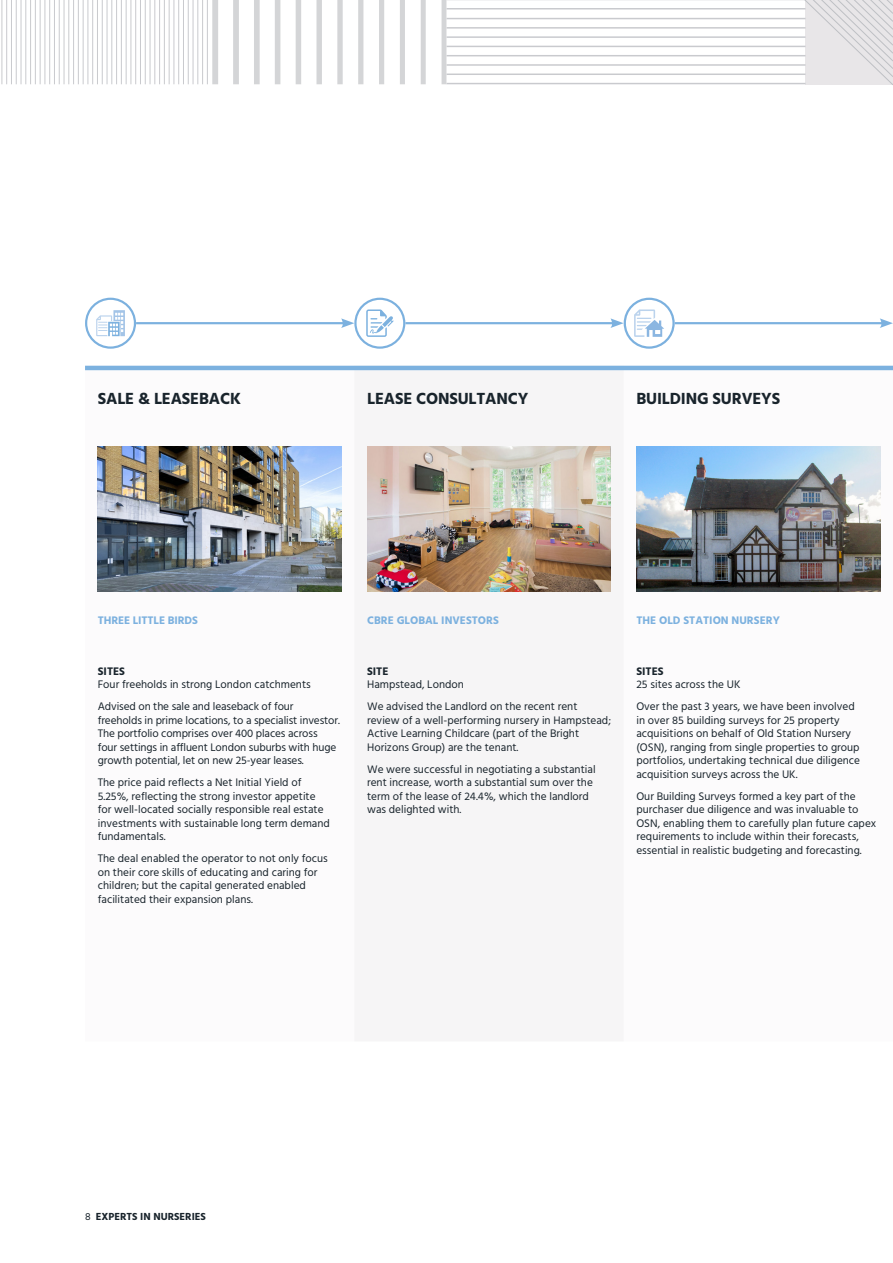
<style>
.page{position:relative;width:893px;height:1263px;background:#fff}
.page>*{position:absolute;margin:0;border:0;box-sizing:border-box;transform-origin:0 0}
.t1{font:700 16.5px "Hind";letter-spacing:-.01em;color:#19242c}
.t2{font:11.25px/13.5px "Hind";color:#19242c}
.t3{font:700 11.25px "Hind";color:#7cb1df}
.t4{font:700 11.25px "Hind";color:#19242c}
.t5{font:700 10.5px "Hind";color:#19242c}
.s1{font-weight:700}
.s2{font-weight:400}
</style>
<div class="page">
<svg style="left:803px;top:0;width:90px;height:85px;background:#e4e2e4"></svg>
<hr style="left:446px;top:18px;width:359px;height:1px;background:#c9cace">
<hr style="left:446px;top:27px;width:359px;height:2px;background:#c9cace">
<hr style="left:446px;top:36px;width:359px;height:2px;background:#c9cace">
<hr style="left:446px;top:46px;width:359px;height:1px;background:#c9cace">
<hr style="left:446px;top:55px;width:359px;height:1px;background:#c9cace">
<hr style="left:446px;top:64px;width:359px;height:2px;background:#c9cace">
<hr style="left:446px;top:74px;width:359px;height:1px;background:#c9cace">
<hr style="left:446px;top:83px;width:359px;height:1px;background:#c9cace">
<hr style="left:446px;top:0;width:359px;height:1px;background:#c9cace">
<hr style="left:446px;top:8px;width:359px;height:1px;background:#c9cace">
<hr style="left:442px;top:0;width:4px;height:84px;background:#d4d5d7">
<div style="left:421px;top:0;width:5px;height:84px;background:#d4d5d7"></div>
<div style="left:400px;top:0;width:5px;height:84px;background:#d4d5d7"></div>
<div style="left:379px;top:0;width:5px;height:84px;background:#d4d5d7"></div>
<div style="left:358px;top:0;width:5px;height:84px;background:#d4d5d7"></div>
<div style="left:337px;top:0;width:6px;height:84px;background:#d4d5d7"></div>
<div style="left:316px;top:0;width:6px;height:84px;background:#d4d5d7"></div>
<div style="left:296px;top:0;width:5px;height:84px;background:#d4d5d7"></div>
<div style="left:275px;top:0;width:5px;height:84px;background:#d4d5d7"></div>
<div style="left:254px;top:0;width:6px;height:84px;background:#d4d5d7"></div>
<div style="left:233px;top:0;width:6px;height:84px;background:#d4d5d7"></div>
<div style="left:212px;top:0;width:6px;height:84px;background:#d4d5d7"></div>
<hr style="left:0;top:0;width:1px;height:84px;background:#c9cace">
<hr style="left:2px;top:0;width:1px;height:84px;background:#c9cace">
<hr style="left:6px;top:0;width:1px;height:84px;background:#c9cace">
<hr style="left:11px;top:0;width:1px;height:84px;background:#c9cace">
<hr style="left:16px;top:0;width:1px;height:84px;background:#c9cace">
<hr style="left:21px;top:0;width:1px;height:84px;background:#c9cace">
<hr style="left:25px;top:0;width:1px;height:84px;background:#c9cace">
<hr style="left:30px;top:0;width:1px;height:84px;background:#c9cace">
<hr style="left:35px;top:0;width:1px;height:84px;background:#c9cace">
<hr style="left:40px;top:0;width:1px;height:84px;background:#c9cace">
<hr style="left:45px;top:0;width:1px;height:84px;background:#c9cace">
<hr style="left:49px;top:0;width:1px;height:84px;background:#c9cace">
<hr style="left:54px;top:0;width:1px;height:84px;background:#c9cace">
<hr style="left:59px;top:0;width:1px;height:84px;background:#c9cace">
<hr style="left:64px;top:0;width:1px;height:84px;background:#c9cace">
<hr style="left:68px;top:0;width:1px;height:84px;background:#c9cace">
<hr style="left:73px;top:0;width:1px;height:84px;background:#c9cace">
<hr style="left:78px;top:0;width:1px;height:84px;background:#c9cace">
<hr style="left:83px;top:0;width:1px;height:84px;background:#c9cace">
<hr style="left:88px;top:0;width:1px;height:84px;background:#c9cace">
<hr style="left:92px;top:0;width:1px;height:84px;background:#c9cace">
<hr style="left:97px;top:0;width:1px;height:84px;background:#c9cace">
<hr style="left:102px;top:0;width:1px;height:84px;background:#c9cace">
<hr style="left:107px;top:0;width:1px;height:84px;background:#c9cace">
<hr style="left:111px;top:0;width:1px;height:84px;background:#c9cace">
<hr style="left:116px;top:0;width:1px;height:84px;background:#c9cace">
<hr style="left:121px;top:0;width:1px;height:84px;background:#c9cace">
<hr style="left:126px;top:0;width:1px;height:84px;background:#c9cace">
<hr style="left:131px;top:0;width:1px;height:84px;background:#c9cace">
<hr style="left:135px;top:0;width:1px;height:84px;background:#c9cace">
<hr style="left:140px;top:0;width:1px;height:84px;background:#c9cace">
<hr style="left:145px;top:0;width:1px;height:84px;background:#c9cace">
<hr style="left:150px;top:0;width:1px;height:84px;background:#c9cace">
<hr style="left:154px;top:0;width:1px;height:84px;background:#c9cace">
<hr style="left:159px;top:0;width:1px;height:84px;background:#c9cace">
<hr style="left:164px;top:0;width:1px;height:84px;background:#c9cace">
<hr style="left:169px;top:0;width:1px;height:84px;background:#c9cace">
<hr style="left:174px;top:0;width:1px;height:84px;background:#c9cace">
<hr style="left:178px;top:0;width:1px;height:84px;background:#c9cace">
<hr style="left:183px;top:0;width:1px;height:84px;background:#c9cace">
<hr style="left:188px;top:0;width:1px;height:84px;background:#c9cace">
<hr style="left:193px;top:0;width:1px;height:84px;background:#c9cace">
<hr style="left:197px;top:0;width:1px;height:84px;background:#c9cace">
<hr style="left:202px;top:0;width:1px;height:84px;background:#c9cace">
<hr style="left:207px;top:0;width:1px;height:84px;background:#c9cace">
<img style="left:98px;top:446px;width:244px;height:145px">
<img style="left:367px;top:446px;width:244px;height:145px">
<img style="left:636px;top:446px;width:244px;height:145px">
<hr style="left:85px;top:366px;width:808px;height:4px;background:#7cb1df">
<div style="left:354px;top:298px;width:51px;height:51px;border:2px solid #7cb1df;border-radius:50%"></div>
<svg style="left:366px;top:309px;width:28px;height:28px"></svg>
<div style="left:624px;top:298px;width:51px;height:51px;border:2px solid #7cb1df;border-radius:50%"></div>
<svg style="left:634px;top:309px;width:30px;height:28px"></svg>
<svg style="left:96px;top:310px;width:29px;height:26px"></svg>
<div style="left:85px;top:298px;width:51px;height:51px;border:2px solid #7cb1df;border-radius:50%"></div>
<hr style="left:136px;top:322px;width:209px;height:2px;background:#7cb1df">
<svg style="left:341px;top:318px;width:13px;height:10px"></svg>
<hr style="left:675px;top:322px;width:209px;height:2px;background:#7cb1df">
<svg style="left:880px;top:318px;width:13px;height:10px"></svg>
<hr style="left:405px;top:322px;width:209px;height:2px;background:#7cb1df">
<svg style="left:610px;top:318px;width:14px;height:10px"></svg>
<p class="t1" style="left:98px;top:389px;width:145px">SALE &amp; LEASEBACK</p>
<p class="t1" style="left:367px;top:389px;width:163px">LEASE CONSULTANCY</p>
<p class="t1" style="left:636px;top:389px;width:145px">BUILDING SURVEYS</p>
<p class="t3" style="left:98px;top:614px;width:102px">THREE LITTLE BIRDS</p>
<p class="t3" style="left:367px;top:614px;width:133px">CBRE GLOBAL INVESTORS</p>
<p class="t3" style="left:636px;top:614px;width:145px">THE OLD STATION NURSERY</p>
<p class="t4" style="left:98px;top:664px;width:29px">SITES</p>
<p class="t2" style="left:98px;top:678px;width:214px">Four freeholds in strong London catchments</p>
<p class="t2" style="left:98px;top:700px;width:244px">Advised on the sale and leaseback of four freeholds in prime locations, to a specialist investor.<br>The portfolio comprises over 400 places across<br>four settings in affluent London suburbs with huge growth potential, let on new 25-year leases.</p>
<p class="t2" style="left:98px;top:776px;width:234px">The price paid reflects a Net Initial Yield of 5.25%, reflecting the strong investor appetite for well-located socially responsible real estate investments with sustainable long term demand fundamentals.</p>
<p class="t2" style="left:98px;top:852px;width:232px">The deal enabled the operator to not only focus on their core skills of educating and caring for children; but the capital generated enabled facilitated their expansion plans.</p>
<p class="t4" style="left:367px;top:664px;width:23px">SITE</p>
<p class="t2" style="left:367px;top:678px;width:98px">Hampstead, London</p>
<p class="t2" style="left:367px;top:700px;width:245px">We advised the Landlord on the recent rent review of a well-performing nursery in Hampstead; Active Learning Childcare (part of the Bright Horizons Group) are the tenant.</p>
<p class="t2" style="left:367px;top:763px;width:230px">We were successful in negotiating a substantial rent increase, worth a substantial sum over the term of the lease of 24.4%, which the landlord was delighted with.</p>
<p class="t2" style="left:636px;top:665px;width:106px"><span class="s1">SITES<br></span>25 sites across the UK</p>
<p class="t2" style="left:636px;top:700px;width:225px">Over the past 3 years, we have been involved in over 85 building surveys for 25 property acquisitions on behalf of Old Station Nursery (OSN), ranging from single properties to group portfolios, undertaking technical due diligence acquisition surveys across the UK.</p>
<p class="t2" style="left:636px;top:790px;width:241px">Our Building Surveys formed a key part of the purchaser due diligence and was invaluable to OSN, enabling them to carefully plan future capex requirements to include within their forecasts, essential in realistic budgeting and forecasting.</p>
<p class="t5" style="left:85px;top:1211px;width:123px"><span class="s2">8</span> EXPERTS IN NURSERIES</p>
</div>
